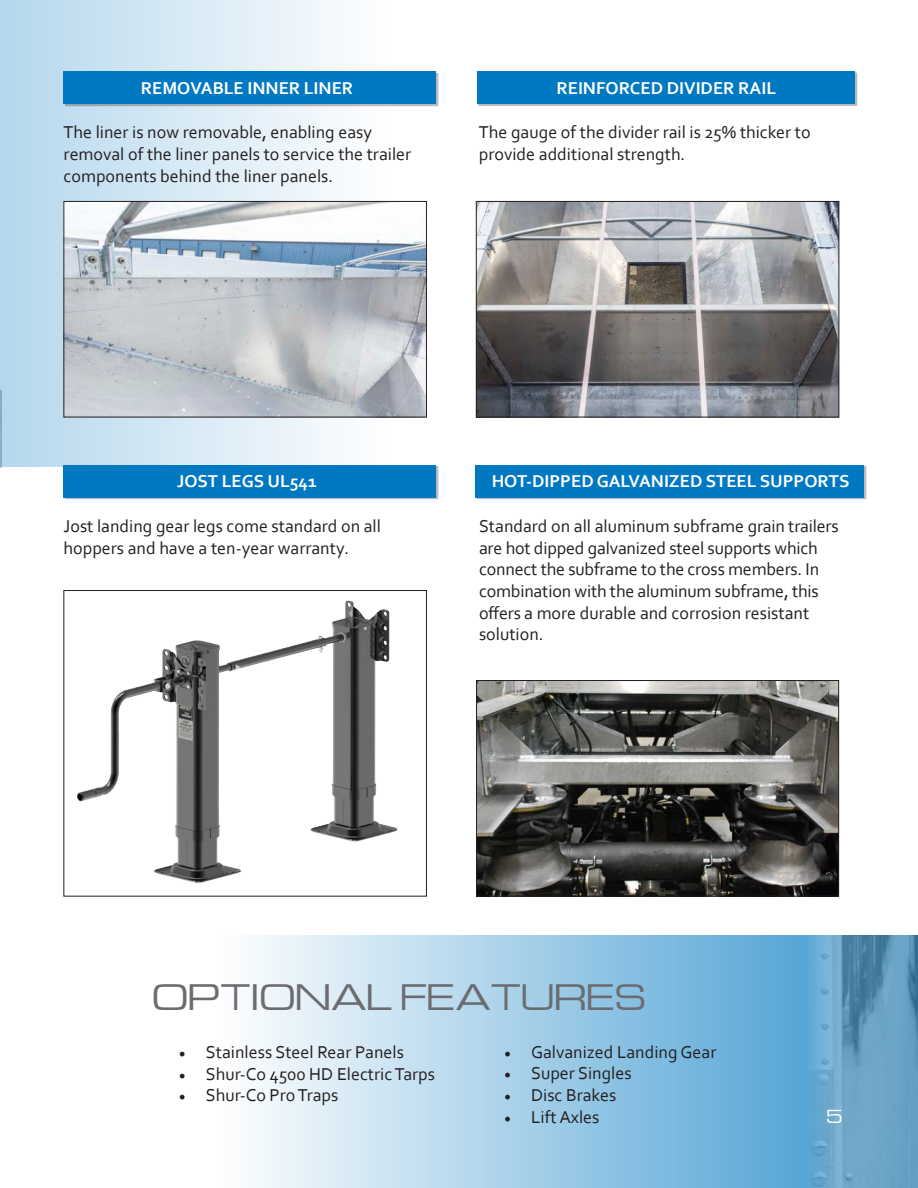
<style>
.page{position:relative;width:918px;height:1188px;background:#fff}
.page>*{position:absolute;margin:0;border:0;box-sizing:border-box;transform-origin:0 0}
.t1{font:33px "Euro Technic Ext";color:#6b6c70}
.t2{font:18px/21.6px "Corbel";color:#231f20}
.t3{font:700 18px "Corbel";color:#fff}
.t4{font:16.8px "Euro Technic Ext";color:#fff}
.s1{font-family:"Minion Pro"}
</style>
<div class="page">
<svg style="left:254px;top:935px;width:482px;height:253px;background:#aed4eb"></svg>
<div style="left:0;top:0;width:392px;height:467px;background:linear-gradient(to right,#b4d7ec,#fffefe)"></div>
<img style="left:77px;top:600px;width:321px;height:283px">
<div style="left:64px;top:590px;width:363px;height:306px;border:1px solid #231f20"></div>
<img style="left:66px;top:203px;width:359px;height:212px">
<div style="left:64px;top:201px;width:363px;height:216px;border:1px solid #231f20"></div>
<div style="left:65px;top:73px;width:374px;height:33px;background:#231f20;opacity:.31"></div>
<div style="left:64px;top:72px;width:372px;height:32px;background:#0079c2"></div>
<div style="left:65px;top:466px;width:374px;height:34px;background:#231f20;opacity:.31"></div>
<div style="left:64px;top:465px;width:372px;height:32px;background:#0079c2"></div>
<div style="left:478px;top:72px;width:380px;height:34px;background:#bab9b9"></div>
<div style="left:477px;top:71px;width:378px;height:33px;background:#0079c2"></div>
<img style="left:478px;top:203px;width:359px;height:212px">
<div style="left:476px;top:201px;width:363px;height:216px;border:1px solid #231f20"></div>
<div style="left:477px;top:466px;width:389px;height:34px;background:#231f20;opacity:.31"></div>
<div style="left:476px;top:465px;width:388px;height:32px;background:#0079c2"></div>
<img style="left:478px;top:682px;width:359px;height:212px">
<div style="left:476px;top:680px;width:363px;height:216px;border:1px solid #231f20"></div>
<img style="left:736px;top:935px;width:182px;height:253px">
<p class="t3" style="left:141px;top:77px;width:214px">REMOVABLE INNER LINER</p>
<p class="t2" style="left:64px;top:121px;width:349px">The liner is now removable, enabling easy removal of the liner panels to service the trailer components behind the liner panels.</p>
<p class="t3" style="left:556px;top:77px;width:221px">REINFORCED DIVIDER RAIL</p>
<p class="t2" style="left:479px;top:121px;width:333px">The gauge of the divider rail is 25% thicker to provide additional strength.</p>
<p class="t3" style="left:177px;top:470px;width:141px">JOST LEGS UL541</p>
<p class="t2" style="left:64px;top:515px;width:319px">Jost landing gear legs come standard on all hoppers and have a ten-year warranty.</p>
<p class="t3" style="left:492px;top:470px;width:359px">HOT-DIPPED GALVANIZED STEEL SUPPORTS</p>
<p class="t2" style="left:479px;top:515px;width:361px">Standard on all aluminum subframe grain trailers are hot dipped galvanized steel supports which connect the subframe to the cross members. In combination with the aluminum subframe, this offers a more durable and corrosion resistant solution.</p>
<p class="t1" style="left:152px;top:977px;width:495px">OPTIONAL FEATURES</p>
<p class="t2" style="left:179px;top:1041px;width:227px"><span class="s1">•</span> Stainless Steel Rear Panels</p>
<p class="t2" style="left:179px;top:1062px;width:258px"><span class="s1">•</span> Shur-Co 4500 HD Electric Tarps</p>
<p class="t2" style="left:179px;top:1084px;width:161px"><span class="s1">•</span> Shur-Co Pro Traps</p>
<p class="t2" style="left:504px;top:1041px;width:214px"><span class="s1">•</span> Galvanized Landing Gear</p>
<p class="t2" style="left:504px;top:1062px;width:129px"><span class="s1">•</span> Super Singles</p>
<p class="t2" style="left:504px;top:1084px;width:114px"><span class="s1">•</span> Disc Brakes</p>
<p class="t2" style="left:504px;top:1105px;width:97px"><span class="s1">•</span> Lift Axles</p>
<p class="t4" style="left:826px;top:1106px;width:17px">5</p>
</div>
